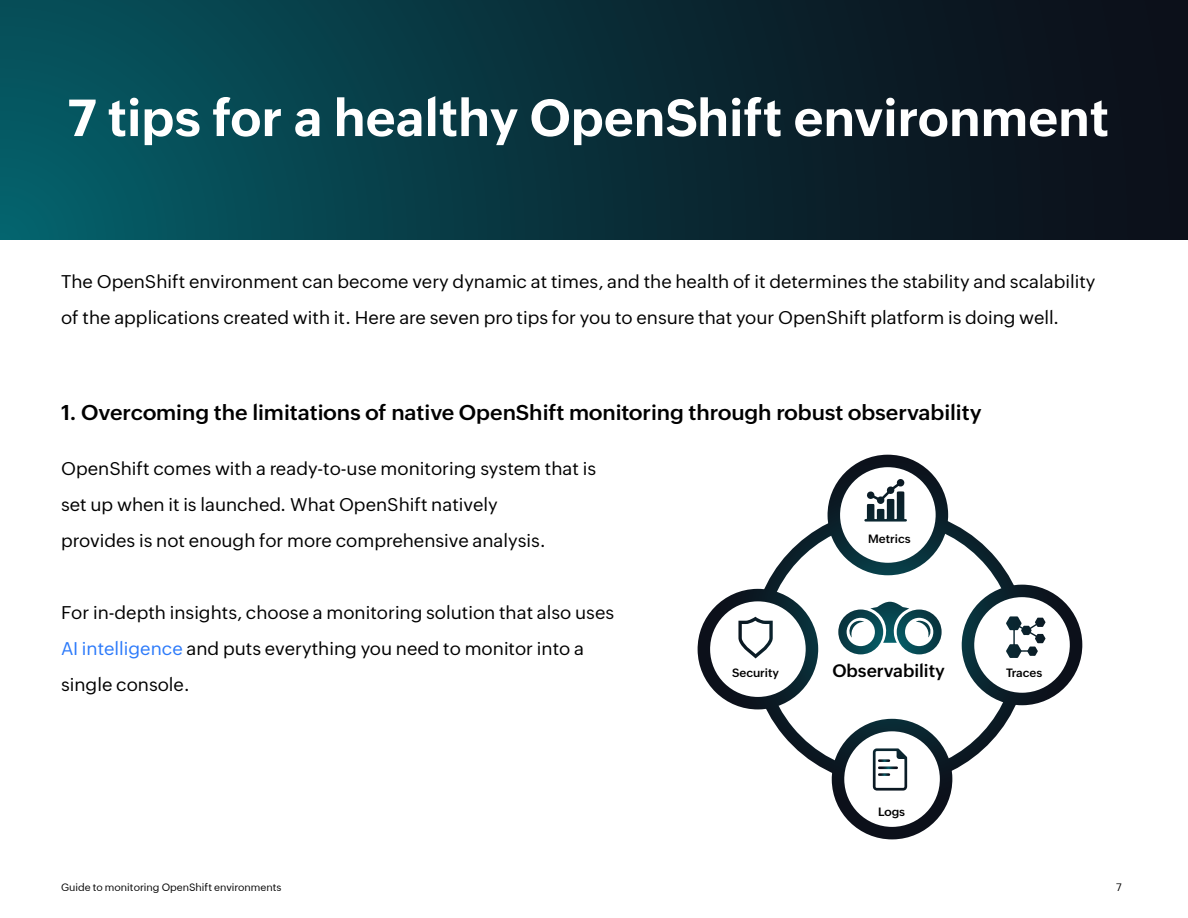
<style>
.page{position:relative;width:1188px;height:918px;background:#fff}
.page>*{position:absolute;margin:0;border:0;box-sizing:border-box;transform-origin:0 0}
.t1{font:700 51px "Zoho Puvi";color:#fff}
.t2{font:600 21px "Zoho Puvi";color:#000}
.t3{font:18px/36px "Zoho Puvi";color:#000}
.t4{font:600 17.55px "Zoho Puvi";color:#000}
.t5{font:600 11.85px "Zoho Puvi";color:#000}
.t6{font:10.5px "Zoho Puvi";color:#000}
.s1{color:#2c7afa}
</style>
<div class="page">
<div style="left:0;top:0;width:1188px;height:240px;background:linear-gradient(to right,#055963,#0d0913)"></div>
<svg style="left:751px;top:521px;width:277px;height:252px"></svg>
<svg style="left:838px;top:602px;width:104px;height:52px"></svg>
<svg style="left:827px;top:455px;width:122px;height:120px"></svg>
<svg style="left:961px;top:585px;width:122px;height:120px"></svg>
<svg style="left:831px;top:719px;width:122px;height:120px"></svg>
<svg style="left:697px;top:589px;width:122px;height:120px"></svg>
<h1 class="t1" style="left:68px;top:79px;width:1043px">7 tips for a healthy OpenShift environment</h1>
<p class="t3" style="left:61px;top:262px;width:1036px">The OpenShift environment can become very dynamic at times, and the health of it determines the stability and scalability of the applications created with it. Here are seven pro tips for you to ensure that your OpenShift platform is doing well.</p>
<p class="t2" style="left:61px;top:396px;width:922px">1. Overcoming the limitations of native OpenShift monitoring through robust observability</p>
<p class="t3" style="left:61px;top:449px;width:537px">OpenShift comes with a ready-to-use monitoring system that is set up when it is launched. What OpenShift natively<br>provides is not enough for more comprehensive analysis.</p>
<p class="t3" style="left:61px;top:593px;width:555px">For in-depth insights, choose a monitoring solution that also uses<br><span class="s1">AI intelligence</span> and puts everything you need to monitor into a single console.</p>
<p class="t5" style="left:868px;top:530px;width:44px">Metrics</p>
<p class="t4" style="left:832px;top:657px;width:114px">Observability</p>
<p class="t5" style="left:732px;top:663px;width:48px">Security</p>
<p class="t5" style="left:1006px;top:663px;width:38px">Traces</p>
<p class="t5" style="left:878px;top:803px;width:29px">Logs</p>
<p class="t6" style="left:61px;top:880px;width:222px">Guide to monitoring OpenShift environments</p>
<p class="t6" style="left:1116px;top:880px;width:7px">7</p>
</div>
